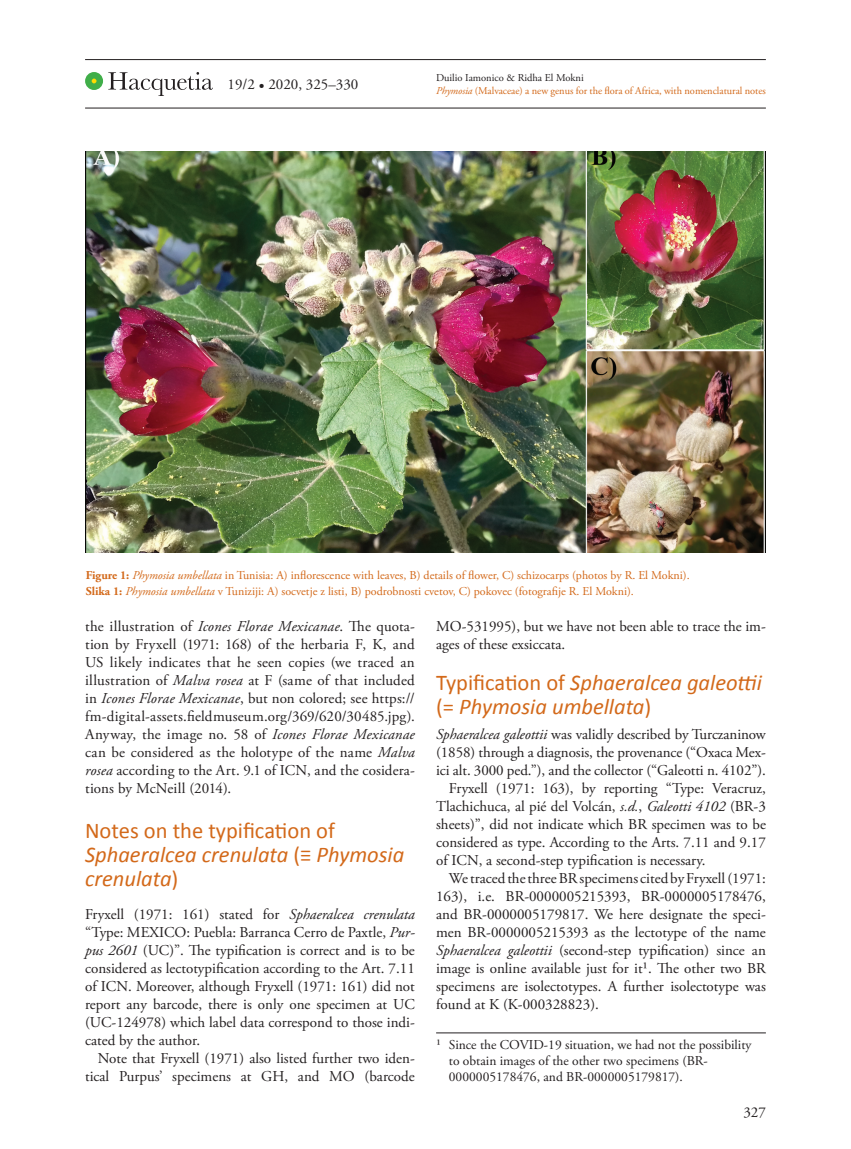
<style>
.page{position:relative;width:851px;height:1149px;background:#fff}
.page>*{position:absolute;margin:0;border:0;box-sizing:border-box;transform-origin:0 0}
._4_Naslov_2{font:italic 22.5px/24px "Calibri";color:#d3691a}
._5b_besedilo_z_odmik{font:15px/18px "Adobe Garamond Pro";color:#231f20;text-align:justify}
._5a_besedilo_brez_od{font:15px/18px "Adobe Garamond Pro";letter-spacing:-.005em;color:#231f20;text-align:justify}
._3a_Sluzbeni_naslov{font:13.5px/16.2px "Adobe Garamond Pro";color:#231f20}
._6_tekst_k_slikam{font:12px "Adobe Garamond Pro";color:#d3691a}
.t1{font:10.5px/12.6px "Adobe Garamond Pro";color:#d3691a}
.s1{color:#231f20}
.s2{font-style:italic}
.s3{font-weight:700}
.s4{font-style:normal}
</style>
<div class="page">
<hr style="left:85px;top:59px;width:680px;height:1px;background:#231f20">
<hr style="left:85px;top:108px;width:680px;height:1px;background:#231f20">
<svg style="left:108px;top:72px;width:105px;height:24px"></svg>
<div style="left:85px;top:72px;width:18px;height:18px;background:#40ae49;border-radius:50%"></div>
<svg style="left:92px;top:79px;width:4px;height:4px"></svg>
<hr style="left:436px;top:1032px;width:329px;height:1px;background:#231f20">
<img style="left:85px;top:151px;width:680px;height:401px">
<p class="_5b_besedilo_z_odmik" style="left:227px;top:76px;width:132px">19/2 • 2020, 325–330</p>
<p class="t1" style="left:436px;top:72px;width:331px"><span class="s1">Duilio Iamonico &amp; Ridha El Mokni<br></span><span class="s2">Phymosia</span> (Malvaceae) a new genus for the flora of Africa, with nomenclatural notes</p>
<p class="_6_tekst_k_slikam" style="left:86px;top:567px;width:605px"><span class="s3">Figure 1:</span> <span class="s2">Phymosia umbellata</span> in Tunisia: A) inflorescence with leaves, B) details of flower, C) schizocarps (photos by R. El Mokni).</p>
<p class="_6_tekst_k_slikam" style="left:86px;top:584px;width:549px"><span class="s3">Slika 1:</span> <span class="s2">Phymosia umbellata</span> v Tuniziji: A) socvetje z listi, B) podrobnosti cvetov, C) pokovec (fotografije R. El Mokni).</p>
<p class="_5b_besedilo_z_odmik" style="left:85px;top:617px;width:331px">the illustration of <span class="s2">Icones Florae Mexicanae</span>. The quota&shy;tion by Fryxell (1971: 168) of the herbaria F, K, and US likely indicates that he seen copies (we traced an illustration of <span class="s2">Malva rosea</span> at F (same of that included in <span class="s2">Icones Florae Mexicanae</span>, but non colored; see https:// fm-digital-assets.fieldmuseum.org/369/620/30485.jpg).<br>Anyway, the image no. 58 of <span class="s2">Icones Florae Mexicanae </span>can be considered as the holotype of the name <span class="s2">Malva rosea</span> according to the Art. 9.1 of ICN, and the cosidera&shy;tions by McNeill (2014).</p>
<p class="_4_Naslov_2" style="left:85px;top:817px;width:321px"><span class="s4">Notes on the typification of<br></span>Sphaeralcea crenulata <span class="s4">(≡</span> Phymosia crenulata<span class="s4">)</span></p>
<p class="_5a_besedilo_brez_od" style="left:85px;top:905px;width:331px">Fryxell (1971: 161) stated for <span class="s2">Sphaeralcea crenulata </span>“Type: MEXICO: Puebla: Barranca Cerro de Paxtle, <span class="s2">Pur&shy;pus 2601</span> (UC)”. The typification is correct and is to be considered as lectotypification according to the Art. 7.11 of ICN. Moreover, although Fryxell (1971: 161) did not report any barcode, there is only one specimen at UC (UC-124978) which label data correspond to those indi&shy;cated by the author.</p>
<p class="_5b_besedilo_z_odmik" style="left:85px;top:1049px;width:331px;text-align:right">Note that Fryxell (1971) also listed further two iden&shy;tical Purpus’ specimens at GH, and MO (barcode</p>
<p class="_5b_besedilo_z_odmik" style="left:436px;top:617px;width:331px">MO‑531995), but we have not been able to trace the im&shy;ages of these exsiccata.</p>
<p class="_4_Naslov_2" style="left:436px;top:669px;width:327px"><span class="s4">Typification of</span> Sphaeralcea galeottii <span class="s4">(=</span> Phymosia umbellata<span class="s4">)</span></p>
<p class="_5a_besedilo_brez_od" style="left:436px;top:725px;width:331px"><span class="s2">Sphaeralcea galeottii</span> was validly described by Turczaninow (1858) through a diagnosis, the provenance (“Oxaca Mex&shy;ici alt. 3000 ped.”), and the collector (“Galeotti n. 4102”).</p>
<p class="_5b_besedilo_z_odmik" style="left:436px;top:779px;width:331px;text-indent:13px">Fryxell (1971: 163), by reporting “Type: Veracruz, Tlachichuca, al pié del Volcán, <span class="s2">s.d.</span>, <span class="s2">Galeotti 4102</span> (BR-3 sheets)”, did not indicate which BR specimen was to be considered as type. According to the Arts. 7.11 and 9.17 of ICN, a second-step typification is necessary.</p>
<p class="_5b_besedilo_z_odmik" style="left:436px;top:869px;width:331px;text-indent:13px">We traced the three BR specimens cited by Fryxell (1971:<br>163), i.e. BR-0000005215393, BR-0000005178476, and BR-0000005179817. We here designate the speci&shy;men BR-0000005215393 as the lectotype of the name <span class="s2">Sphaeralcea galeottii</span> (second-step typification) since an image is online available just for it1. The other two BR specimens are isolectotypes. A further isolectotype was found at K (K-000328823).</p>
<p class="_3a_Sluzbeni_naslov" style="left:449px;top:1036px;width:304px;text-indent:-13px">1 Since the COVID-19 situation, we had not the possibility to obtain images of the other two specimens (BR-<br>0000005178476, and BR-0000005179817).</p>
<p class="_5b_besedilo_z_odmik" style="left:743px;top:1103px;width:24px">327</p>
</div>
